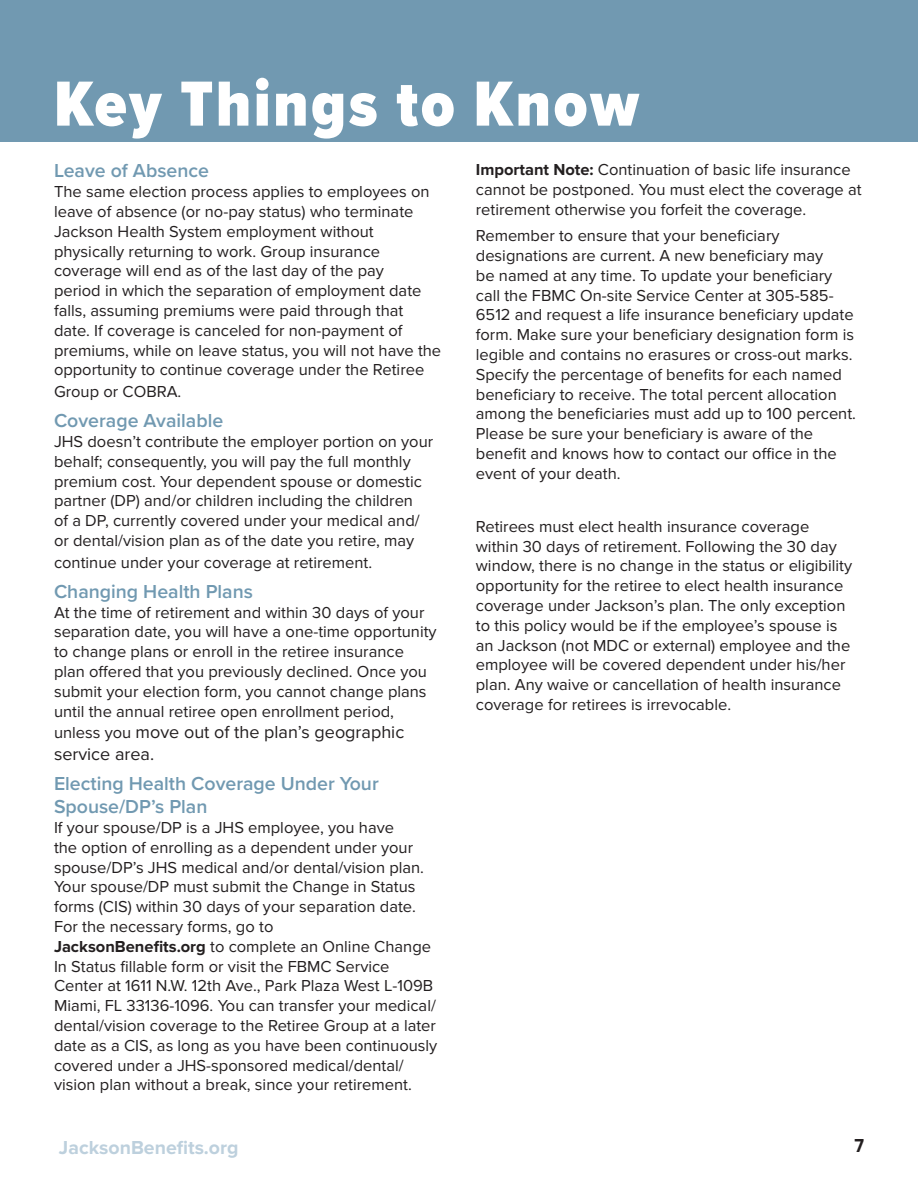
<style>
.page{position:relative;width:918px;height:1188px;background:#fff}
.page>*{position:absolute;margin:0;border:0;box-sizing:border-box;transform-origin:0 0}
._0_-_Page_Header_19{font:900 66px "Proxima Nova Cond";letter-spacing:.04em;color:#fff}
._1_-_main_subhead_19{font:600 19.5px/23.4px "Proxima Nova";color:#7199b1}
.t1{font:700 19.5px "Proxima Nova";color:#bdd0dd}
.t2{font:700 19.5px "Proxima Nova";color:#231f20;scale:.9 1}
.Body_Text_REG_12{font:18px/21.6px "Proxima Nova";color:#231f20}
.Body_Text_REG_12-2{font:16.5px/19.8px "Proxima Nova";color:#231f20}
.s1{font-size:16.5px}
.s2{font-weight:700}
</style>
<div class="page">
<div style="left:0;top:0;width:918px;height:142px;background:#7199b1"></div>
<p class="_0_-_Page_Header_19" style="left:54px;top:55px;width:587px">Key Things to Know</p>
<p class="_1_-_main_subhead_19" style="left:54px;top:159px;width:157px">Leave of Absence</p>
<p class="Body_Text_REG_12-2" style="left:54px;top:182px;width:389px">The same election process applies to employees on leave of absence (or no-pay status) who terminate Jackson Health System employment without physically returning to work. Group insurance coverage will end as of the last day of the pay<br>period in which the separation of employment date falls, assuming premiums were paid through that date. If coverage is canceled for non-payment of premiums, while on leave status, you will not have the opportunity to continue coverage under the Retiree</p>
<p class="Body_Text_REG_12-2" style="left:54px;top:382px;width:129px">Group or COBRA.</p>
<p class="_1_-_main_subhead_19" style="left:54px;top:408px;width:171px">Coverage Available</p>
<p class="Body_Text_REG_12-2" style="left:54px;top:432px;width:381px">JHS doesn’t contribute the employer portion on your behalf; consequently, you will pay the full monthly premium cost. Your dependent spouse or domestic partner (DP) and/or children including the children<br>of a DP, currently covered under your medical and/ or dental/vision plan as of the date you retire, may</p>
<p class="Body_Text_REG_12-2" style="left:54px;top:552px;width:320px">continue under your coverage at retirement.</p>
<p class="_1_-_main_subhead_19" style="left:54px;top:579px;width:200px">Changing Health Plans</p>
<p class="Body_Text_REG_12-2" style="left:54px;top:602px;width:384px">At the time of retirement and within 30 days of your separation date, you will have a one-time opportunity to change plans or enroll in the retiree insurance plan offered that you previously declined. Once you submit your election form, you cannot change plans until the annual retiree open enrollment period,</p>
<p class="Body_Text_REG_12" style="left:54px;top:722px;width:352px"><span class="s1">unless you</span> move out of the plan’s geographic service area.</p>
<p class="_1_-_main_subhead_19" style="left:54px;top:771px;width:326px">Electing Health Coverage Under Your<br>Spouse/DP’s Plan</p>
<p class="Body_Text_REG_12-2" style="left:54px;top:818px;width:385px">If your spouse/DP is a JHS employee, you have<br>the option of enrolling as a dependent under your spouse/DP’s JHS medical and/or dental/vision plan.<br>Your spouse/DP must submit the Change in Status forms (CIS) within 30 days of your separation date.<br>For the necessary forms, go to<br><span class="s2">JacksonBenefits.org</span> to complete an Online Change In Status fillable form or visit the FBMC Service Center at 1611 N.W. 12th Ave., Park Plaza West L-109B Miami, FL 33136-1096. You can transfer your medical/ dental/vision coverage to the Retiree Group at a later date as a CIS, as long as you have been continuously covered under a JHS-sponsored medical/dental/ vision plan without a break, since your retirement.</p>
<p class="Body_Text_REG_12-2" style="left:476px;top:160px;width:387px"><span class="s2">Important Note:</span> Continuation of basic life insurance cannot be postponed. You must elect the coverage at retirement otherwise you forfeit the coverage.</p>
<p class="Body_Text_REG_12-2" style="left:476px;top:226px;width:382px">Remember to ensure that your beneficiary designations are current. A new beneficiary may<br>be named at any time. To update your beneficiary call the FBMC On-site Service Center at 305-585- 6512 and request a life insurance beneficiary update form. Make sure your beneficiary designation form is legible and contains no erasures or cross-out marks.<br>Specify the percentage of benefits for each named beneficiary to receive. The total percent allocation among the beneficiaries must add up to 100 percent.<br>Please be sure your beneficiary is aware of the benefit and knows how to contact our office in the event of your death.</p>
<p class="Body_Text_REG_12-2" style="left:476px;top:517px;width:378px">Retirees must elect health insurance coverage within 30 days of retirement. Following the 30 day window, there is no change in the status or eligibility opportunity for the retiree to elect health insurance coverage under Jackson’s plan. The only exception to this policy would be if the employee’s spouse is an Jackson (not MDC or external) employee and the employee will be covered dependent under his/her plan. Any waive or cancellation of health insurance coverage for retirees is irrevocable.</p>
<p class="t1" style="left:59px;top:1136px;width:181px">JacksonBenefits.org</p>
<p class="t2" style="left:854px;top:1134px;width:12px">7</p>
</div>
